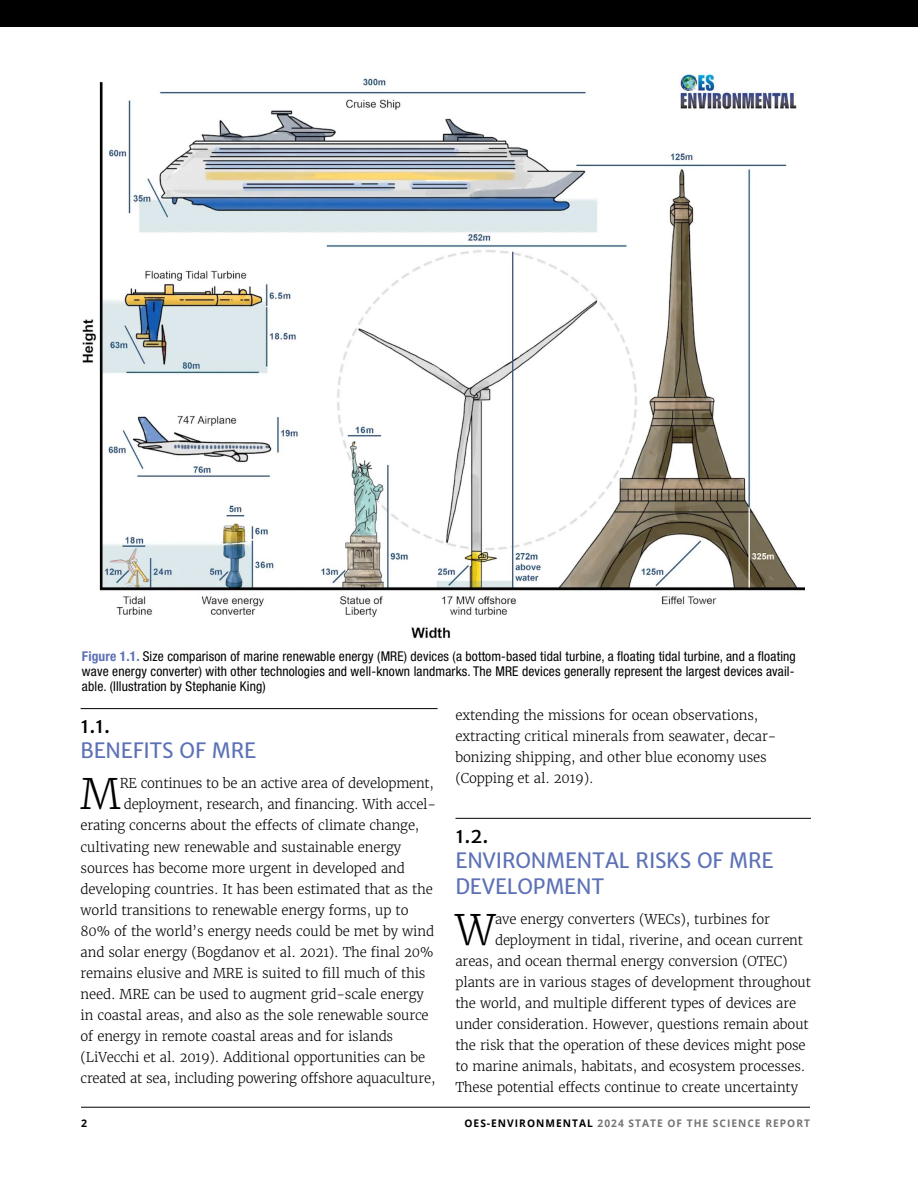
<style>
.page{position:relative;width:918px;height:1188px;background:#fff}
.page>*{position:absolute;margin:0;border:0;box-sizing:border-box;transform-origin:0 0}
.A_Body_First{font:300 41.7px "Merriweather";color:#000}
.A___1_1{font:21px/25.5px "Merriweather Sans";letter-spacing:-.01em;color:#5d71b6}
.A_Body_First-2{font:300 13.5px/21px "Merriweather";letter-spacing:-.01em;color:#000}
.A_Figure_1{font:condensed 13.5px/15px "Helvetica Neue LT Std";letter-spacing:.01em;color:#000;text-align:justify}
.t1{font:700 10.5px "Open Sans";letter-spacing:.1em;color:#737577}
.t2{font:700 10.5px "Open Sans";color:#000}
.s1{font-weight:700;color:#5d71b6}
.s2{color:#000}
</style>
<div class="page">
<div style="left:0;top:0;width:918px;height:27px;background:#000"></div>
<hr style="left:81px;top:1107px;width:729px;height:1px;background:#000">
<hr style="left:81px;top:708px;width:357px;height:1px;background:#000">
<hr style="left:455px;top:818px;width:356px;height:1px;background:#000">
<img style="left:82px;top:74px;width:722px;height:565px">
<p class="A_Figure_1" style="left:82px;top:648px;width:715px"><span class="s1">Figure 1.1.</span> Size comparison of marine renewable energy (MRE) devices (a bottom-based tidal turbine, a floating tidal turbine, and a floating wave energy converter) with other technologies and well-known landmarks. The MRE devices generally represent the largest devices avail&shy;able. (Illustration by Stephanie King)</p>
<p class="A_Body_First-2" style="left:455px;top:704px;width:322px">extending the missions for ocean observations, extracting critical minerals from seawater, decar&shy;bonizing shipping, and other blue economy uses (Copping et al. 2019).</p>
<p class="A___1_1" style="left:81px;top:713px;width:177px"><span class="s2">1.1.<br></span>BENEFITS OF MRE</p>
<p class="A_Body_First" style="left:81px;top:768px;width:42px">M</p>
<p class="A_Body_First-2" style="left:120px;top:773px;width:316px">RE continues to be an active area of development,</p>
<p class="A_Body_First-2" style="left:124px;top:794px;width:314px">deployment, research, and financing. With accel-</p>
<p class="A_Body_First-2" style="left:81px;top:815px;width:340px">erating concerns about the effects of climate change,</p>
<p class="A_Body_First-2" style="left:81px;top:836px;width:322px">cultivating new renewable and sustainable energy</p>
<p class="A_Body_First-2" style="left:81px;top:857px;width:326px">sources has become more urgent in developed and</p>
<p class="A_Body_First-2" style="left:81px;top:878px;width:354px">developing countries. It has been estimated that as the</p>
<p class="A_Body_First-2" style="left:81px;top:899px;width:329px">world transitions to renewable energy forms, up to</p>
<p class="A_Body_First-2" style="left:81px;top:920px;width:355px">80% of the world’s energy needs could be met by wind</p>
<p class="A_Body_First-2" style="left:81px;top:941px;width:354px">and solar energy (Bogdanov et al. 2021). The final 20%</p>
<p class="A_Body_First-2" style="left:81px;top:962px;width:346px">remains elusive and MRE is suited to fill much of this</p>
<p class="A_Body_First-2" style="left:81px;top:983px;width:345px">need. MRE can be used to augment grid-scale energy</p>
<p class="A_Body_First-2" style="left:81px;top:1004px;width:350px">in coastal areas, and also as the sole renewable source</p>
<p class="A_Body_First-2" style="left:81px;top:1025px;width:314px">of energy in remote coastal areas and for islands</p>
<p class="A_Body_First-2" style="left:81px;top:1046px;width:346px">(LiVecchi et al. 2019). Additional opportunities can be</p>
<p class="A_Body_First-2" style="left:81px;top:1067px;width:356px">created at sea, including powering offshore aquaculture,</p>
<p class="A___1_1" style="left:455px;top:823px;width:320px"><span class="s2">1.2.<br></span>ENVIRONMENTAL RISKS OF MRE<br>DEVELOPMENT</p>
<p class="A_Body_First" style="left:455px;top:904px;width:41px">W</p>
<p class="A_Body_First-2" style="left:495px;top:908px;width:276px">ave energy converters (WECs), turbines for</p>
<p class="A_Body_First-2" style="left:495px;top:929px;width:310px">deployment in tidal, riverine, and ocean current</p>
<p class="A_Body_First-2" style="left:455px;top:950px;width:334px">areas, and ocean thermal energy conversion (OTEC)</p>
<p class="A_Body_First-2" style="left:455px;top:971px;width:357px">plants are in various stages of development throughout</p>
<p class="A_Body_First-2" style="left:455px;top:992px;width:342px">the world, and multiple different types of devices are</p>
<p class="A_Body_First-2" style="left:455px;top:1013px;width:355px">under consideration. However, questions remain about</p>
<p class="A_Body_First-2" style="left:455px;top:1034px;width:352px">the risk that the operation of these devices might pose</p>
<p class="A_Body_First-2" style="left:455px;top:1055px;width:351px">to marine animals, habitats, and ecosystem processes.</p>
<p class="A_Body_First-2" style="left:455px;top:1076px;width:344px">These potential effects continue to create uncertainty</p>
<p class="t2" style="left:81px;top:1116px;width:7px">2</p>
<p class="t1" style="left:464px;top:1116px;width:347px"><span class="s2">OES-ENVIRONMENTAL</span> 2024 STATE OF THE SCIENCE REPORT</p>
</div>
